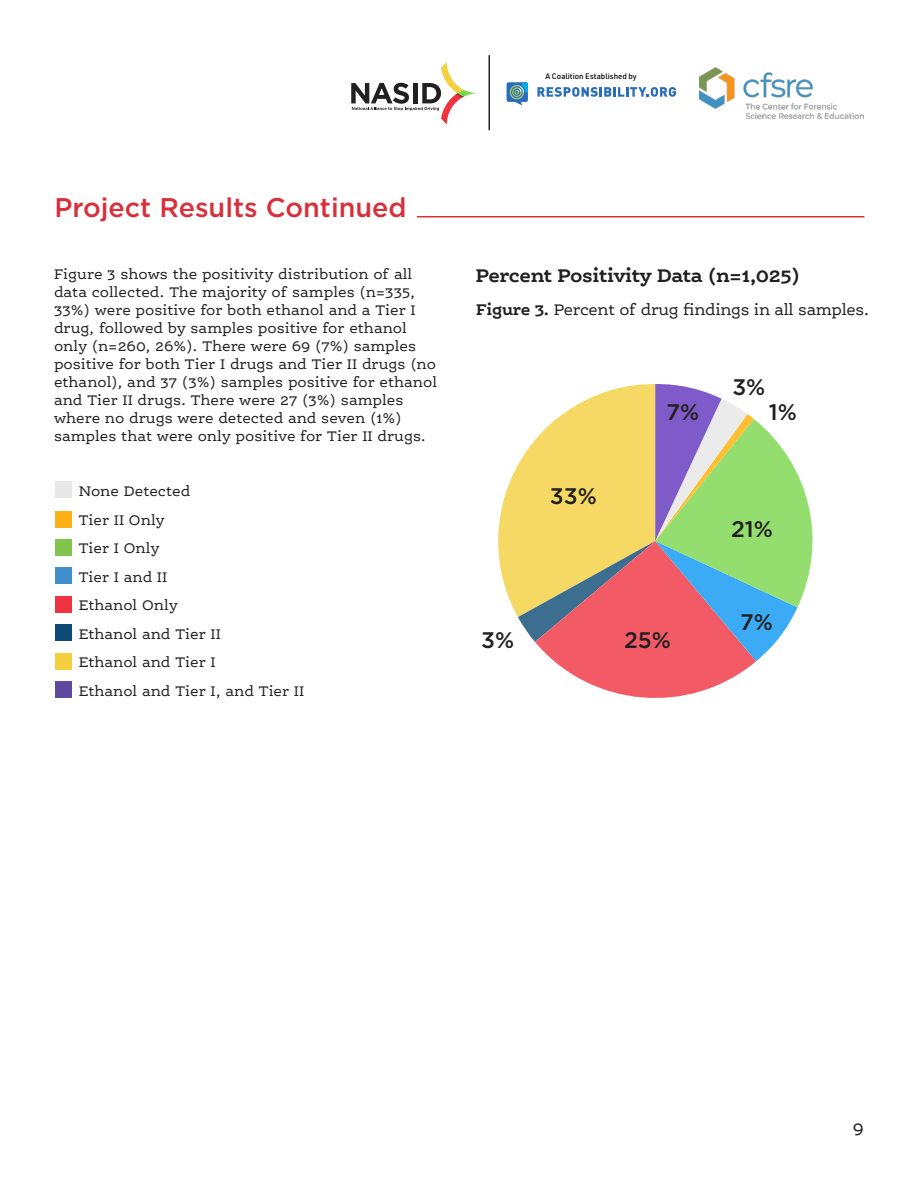
<style>
.page{position:relative;width:918px;height:1188px;background:#fff}
.page>*{position:absolute;margin:0;border:0;box-sizing:border-box;transform-origin:0 0}
.t1{font:500 27px "Gotham";color:#d8303b}
.t2{font:500 22.5px "Gotham";color:#231f20}
.t3{font:700 19.5px "Ernestine Pro";letter-spacing:-.02em;color:#231f20}
.t4{font:18px "Ernestine Pro";color:#231f20}
.t5{font:16.5px "Ernestine Pro";letter-spacing:-.02em;color:#231f20}
.t6{font:15px/18px "Ernestine Pro";color:#231f20}
.t7{font:500 7.95px "URWDIN";color:#000}
.s1{font-weight:700}
</style>
<div class="page">
<hr style="left:417px;top:216px;width:447px;height:2px;background:#d8303b">
<svg style="left:498px;top:384px;width:315px;height:314px"></svg>
<div style="left:55px;top:482px;width:16px;height:16px;background:#e7e7e7"></div>
<div style="left:56px;top:512px;width:16px;height:16px;background:#fcaf17"></div>
<div style="left:56px;top:539px;width:16px;height:16px;background:#81c44d"></div>
<div style="left:56px;top:567px;width:16px;height:16px;background:#418fcd"></div>
<div style="left:56px;top:596px;width:16px;height:16px;background:#ee3441"></div>
<div style="left:56px;top:625px;width:16px;height:16px;background:#0b4a75"></div>
<div style="left:56px;top:653px;width:16px;height:16px;background:#f4d03e"></div>
<div style="left:56px;top:682px;width:16px;height:16px;background:#5e499e"></div>
<hr style="left:488px;top:55px;width:2px;height:75px;background:#231f20">
<svg style="left:507px;top:82px;width:21px;height:23px"></svg>
<svg style="left:537px;top:87px;width:139px;height:10px"></svg>
<svg style="left:351px;top:62px;width:126px;height:62px"></svg>
<img style="left:700px;top:67px;width:164px;height:51px">
<p class="t7" style="left:546px;top:71px;width:93px">A Coalition Established by</p>
<h1 class="t1" style="left:54px;top:189px;width:354px">Project Results Continued</h1>
<p class="t6" style="left:54px;top:264px;width:385px">Figure 3 shows the positivity distribution of all data collected. The majority of samples (n=335, 33%) were positive for both ethanol and a Tier I drug, followed by samples positive for ethanol only (n=260, 26%). There were 69 (7%) samples positive for both Tier I drugs and Tier II drugs (no ethanol), and 37 (3%) samples positive for ethanol and Tier II drugs. There were 27 (3%) samples where no drugs were detected and seven (1%) samples that were only positive for Tier II drugs.</p>
<p class="t6" style="left:79px;top:477px;width:227px;line-height:28.5px">None Detected<br>Tier II Only<br>Tier I Only<br>Tier I and II<br>Ethanol Only<br>Ethanol and Tier II<br>Ethanol and Tier I<br>Ethanol and Tier I, and Tier II</p>
<h3 class="t3" style="left:476px;top:263px;width:326px">Percent Positivity Data (n=1,025)</h3>
<p class="t5" style="left:476px;top:300px;width:394px"><span class="s1">Figure 3.</span> Percent of drug findings in all samples.</p>
<h2 class="t2" style="left:550px;top:481px;width:48px">33%</h2>
<h2 class="t2" style="left:666px;top:397px;width:34px">7%</h2>
<h2 class="t2" style="left:481px;top:625px;width:35px">3%</h2>
<h2 class="t2" style="left:624px;top:625px;width:48px">25%</h2>
<h2 class="t2" style="left:732px;top:372px;width:35px">3%</h2>
<h2 class="t2" style="left:769px;top:397px;width:30px">1%</h2>
<h2 class="t2" style="left:731px;top:514px;width:43px">21%</h2>
<h2 class="t2" style="left:740px;top:607px;width:34px">7%</h2>
<p class="t4" style="left:853px;top:1117px;width:13px">9</p>
</div>
